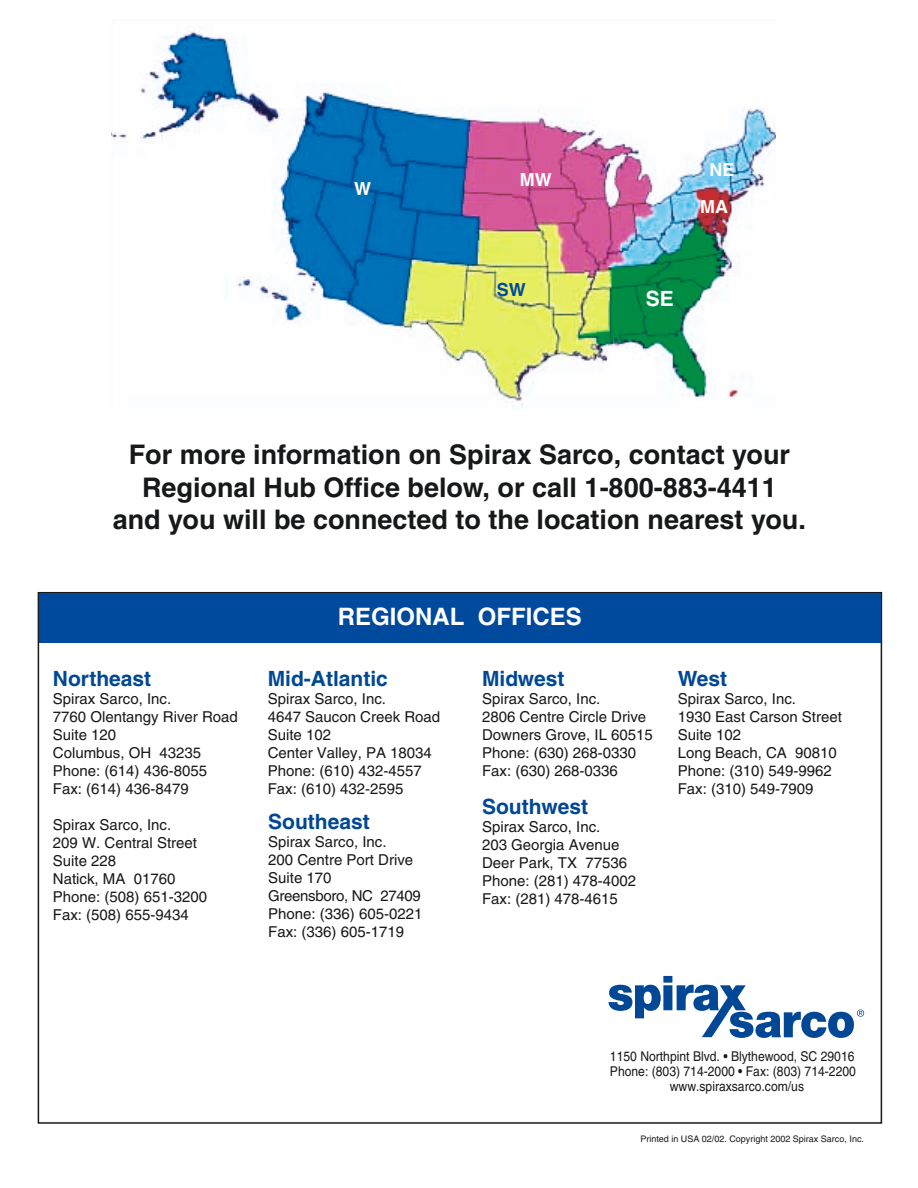
<style>
.page{position:relative;width:918px;height:1188px;background:#fff}
.page>*{position:absolute;margin:0;border:0;box-sizing:border-box;transform-origin:0 0}
.t1{font:700 27px/32.4px "Helvetica";color:#171819;text-align:center}
.t2{font:700 24px "Helvetica";color:#fff}
.t3{font:700 21px "Helvetica";color:#004795}
.t4{font:700 21px "Helvetica";color:#fff}
.t5{font:700 18px "Helvetica";color:#fff}
.t6{font:700 18px "Helvetica";color:#004a9d}
.t7{font:15px/18px "Helvetica";color:#171819}
.t8{font:13.5px/15px "Helvetica";color:#171819;text-align:center;scale:.9 1}
.t9{font:9px "Helvetica";color:#171819}
</style>
<div class="page">
<svg style="left:609px;top:976px;width:255px;height:62px"></svg>
<hr style="left:38px;top:626px;width:843px;height:1px;background:#171819">
<div style="left:39px;top:594px;width:842px;height:49px;background:#004a9d"></div>
<img style="left:111px;top:27px;width:665px;height:381px">
<p class="t5" style="left:354px;top:182px;width:18px">W</p>
<p class="t5" style="left:520px;top:174px;width:33px">MW</p>
<p class="t6" style="left:497px;top:283px;width:30px">SW</p>
<p class="t5" style="left:710px;top:163px;width:27px">NE</p>
<p class="t5" style="left:700px;top:200px;width:29px">MA</p>
<h3 class="t4" style="left:646px;top:291px;width:30px">SE</h3>
<h1 class="t1" style="left:113px;top:441px;width:695px">For more information on Spirax Sarco, contact your<br>Regional Hub Office below, or call 1-800-883-4411<br>and you will be connected to the location nearest you.</h1>
<h2 class="t2" style="left:338px;top:607px;width:245px">REGIONAL OFFICES</h2>
<h3 class="t3" style="left:268px;top:671px;width:122px">Mid-Atlantic</h3>
<p class="t7" style="left:268px;top:691px;width:174px">Spirax Sarco, Inc.<br>4647 Saucon Creek Road<br>Suite 102<br>Center Valley, PA 18034<br>Phone: (610) 432-4557<br>Fax: (610) 432-2595</p>
<h3 class="t3" style="left:53px;top:671px;width:100px">Northeast</h3>
<p class="t7" style="left:53px;top:691px;width:187px">Spirax Sarco, Inc.<br>7760 Olentangy River Road<br>Suite 120<br>Columbus, OH 43235<br>Phone: (614) 436-8055<br>Fax: (614) 436-8479</p>
<p class="t7" style="left:53px;top:817px;width:156px">Spirax Sarco, Inc.<br>209 W. Central Street<br>Suite 228<br>Natick, MA 01760<br>Phone: (508) 651-3200<br>Fax: (508) 655-9434</p>
<h3 class="t3" style="left:268px;top:814px;width:103px">Southeast</h3>
<p class="t7" style="left:268px;top:835px;width:156px">Spirax Sarco, Inc.<br>200 Centre Port Drive<br>Suite 170<br>Greensboro, NC 27409<br>Phone: (336) 605-0221<br>Fax: (336) 605-1719</p>
<h3 class="t3" style="left:482px;top:671px;width:84px">Midwest</h3>
<p class="t7" style="left:482px;top:691px;width:172px">Spirax Sarco, Inc.<br>2806 Centre Circle Drive<br>Downers Grove, IL 60515<br>Phone: (630) 268-0330<br>Fax: (630) 268-0336</p>
<h3 class="t3" style="left:482px;top:799px;width:108px">Southwest</h3>
<p class="t7" style="left:482px;top:819px;width:156px">Spirax Sarco, Inc.<br>203 Georgia Avenue<br>Deer Park, TX 77536<br>Phone: (281) 478-4002<br>Fax: (281) 478-4615</p>
<h3 class="t3" style="left:678px;top:671px;width:51px">West</h3>
<p class="t7" style="left:678px;top:691px;width:166px">Spirax Sarco, Inc.<br>1930 East Carson Street<br>Suite 102<br>Long Beach, CA 90810<br>Phone: (310) 549-9962<br>Fax: (310) 549-7909</p>
<p class="t8" style="left:610px;top:1050px;width:275px">1150 Northpint Blvd. • Blythewood, SC 29016<br>Phone: (803) 714-2000 • Fax: (803) 714-2200 www.spiraxsarco.com/us</p>
<p class="t9" style="left:640px;top:1135px;width:225px">Printed in USA 02/02. Copyright 2002 Spirax Sarco, Inc.</p>
</div>
